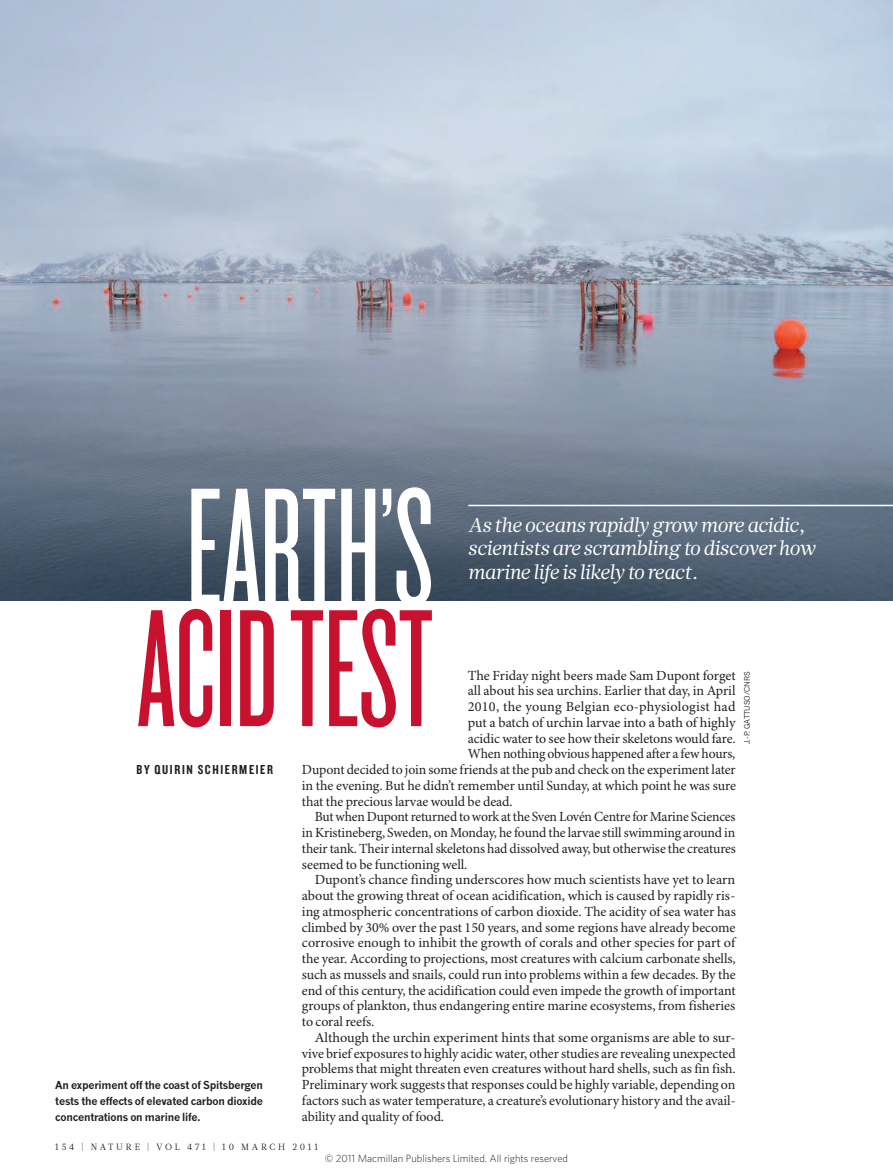
<style>
.page{position:relative;width:893px;height:1174px;background:#fff}
.page>*{position:absolute;margin:0;border:0;box-sizing:border-box;transform-origin:0 0}
.t1{font:173.85px "Knockout 26 Junior Flywght";letter-spacing:-.005em;color:#c7112f}
.t2{font:173.85px "Knockout 26 Junior Flywght";letter-spacing:-.005em;color:#fff}
.INTRO{font:italic 20.25px/23.7px "Glosa Math";letter-spacing:-.005em;color:#fff}
.BODY_INDENT{font:13.95px/15.8px "Minion Pro";letter-spacing:-.005em;color:#231f20;text-align:justify}
.BODY_DROP_CAP{font:13.95px "Minion Pro";letter-spacing:-.005em;color:#231f20}
.BODY_DROP_CAP-2{font:13.95px "Minion Pro";letter-spacing:.015em;color:#231f20}
.AUTHOR_BYLINE{font:13.5px "Knockout 49 Liteweight";letter-spacing:.12em;color:#231f20}
.PIC_CAPTION{font:700 10.8px/15.8px "News Gothic MTOT";letter-spacing:-.02em;color:#231f20;text-align:justify}
.t3{font:300 10.5px "Whitney";color:#231f20}
.t4{font:9px "Glosa Math";letter-spacing:.3em;color:#231f20}
.PIC_CREDIT{font:7.5px "News Gothic MTOT";color:#231f20}
</style>
<div class="page">
<img style="left:0;top:0;width:893px;height:601px">
<hr style="left:468px;top:505px;width:425px;height:1px;background:#fff">
<p class="t2" style="left:186px;top:450px;width:249px">EARTH’S</p>
<p class="t1" style="left:137px;top:572px;width:299px">ACID TEST</p>
<p class="INTRO" style="left:468px;top:513px;width:349px">As the oceans rapidly grow more acidic, scientists are scrambling to discover how marine life is likely to react.</p>
<p class="BODY_DROP_CAP" style="left:468px;top:666px;width:269px">The Friday night beers made Sam Dupont forget</p>
<p class="BODY_DROP_CAP" style="left:468px;top:682px;width:269px">all about his sea urchins. Earlier that day, in April</p>
<p class="BODY_DROP_CAP-2" style="left:468px;top:698px;width:269px">2010, the young Belgian eco-physiologist had</p>
<p class="BODY_DROP_CAP" style="left:468px;top:714px;width:269px">put a batch of urchin larvae into a bath of highly</p>
<p class="BODY_DROP_CAP" style="left:468px;top:729px;width:269px">acidic water to see how their skeletons would fare.</p>
<p class="BODY_DROP_CAP" style="left:468px;top:745px;width:269px">When nothing obvious happened after a few hours,</p>
<p class="BODY_DROP_CAP" style="left:302px;top:761px;width:435px">Dupont decided to join some friends at the pub and check on the experiment later</p>
<p class="BODY_DROP_CAP" style="left:302px;top:777px;width:436px">in the evening. But he didn’t remember until Sunday, at which point he was sure</p>
<p class="BODY_DROP_CAP" style="left:302px;top:792px;width:212px">that the precious larvae would be dead.</p>
<p class="BODY_INDENT" style="left:302px;top:809px;width:436px;text-indent:13px">But when Dupont returned to work at the Sven Lovén Centre for Marine Sciences in Kristineberg, Sweden, on Monday, he found the larvae still swimming around in their tank. Their internal skeletons had dissolved away, but otherwise the creatures seemed to be functioning well.</p>
<p class="BODY_INDENT" style="left:302px;top:872px;width:435px;text-indent:13px">Dupont’s chance finding underscores how much scientists have yet to learn about the growing threat of ocean acidification, which is caused by rapidly ris&shy;ing atmospheric concentrations of carbon dioxide. The acidity of sea water has climbed by 30% over the past 150 years, and some regions have already become corrosive enough to inhibit the growth of corals and other species for part of the year. According to projections, most creatures with calcium carbonate shells, such as mussels and snails, could run into problems within a few decades. By the end of this century, the acidification could even impede the growth of important groups of plankton, thus endangering entire marine ecosystems, from fisheries to coral reefs.</p>
<p class="BODY_INDENT" style="left:302px;top:1030px;width:435px;text-indent:13px">Although the urchin experiment hints that some organisms are able to sur&shy;vive brief exposures to highly acidic water, other studies are revealing unexpected problems that might threaten even creatures without hard shells, such as fin fish.<br>Preliminary work suggests that responses could be highly variable, depending on factors such as water temperature, a creature’s evolutionary history and the avail&shy;ability and quality of food.</p>
<p class="PIC_CREDIT" style="left:742px;top:744px;width:74px;rotate:-90deg">J.-P. GATTUSO/CNRS</p>
<p class="AUTHOR_BYLINE" style="left:137px;top:761px;width:138px">BY QUIRIN SCHIERMEIER</p>
<p class="PIC_CAPTION" style="left:55px;top:1077px;width:209px">An experiment off the coast of Spitsbergen tests the effects of elevated carbon dioxide concentrations on marine life.</p>
<p class="t4" style="left:55px;top:1141px;width:264px">154 | NATURE | VOL 471 | 10 MARCH 2011</p>
<p class="t3" style="left:325px;top:1151px;width:245px">© 2011 Macmillan Publishers Limited. All rights reserved</p>
</div>
